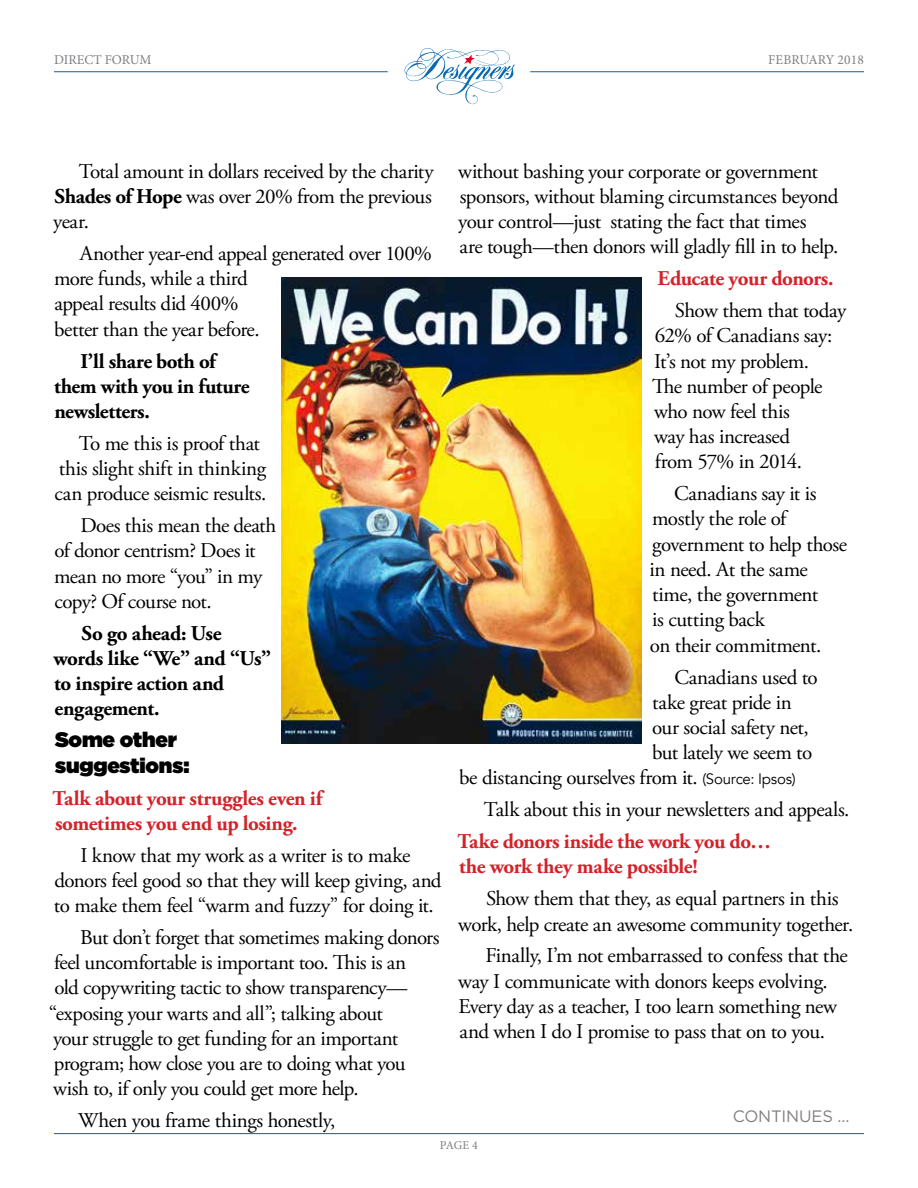
<style>
.page{position:relative;width:918px;height:1188px;background:#fff}
.page>*{position:absolute;margin:0;border:0;box-sizing:border-box;transform-origin:0 0}
.t1{font:21px/25.2px "Adobe Garamond Pro";letter-spacing:-.02em;color:#000}
.t2{font:700 21px/25.2px "Adobe Garamond Pro";letter-spacing:-.025em;color:#d2232a}
.t3{font:700 21px/25.2px "Adobe Garamond Pro";letter-spacing:-.02em;color:#000}
.t4{font:900 21px/25.2px "Gotham";letter-spacing:-.01em;color:#000}
.t5{font:16.5px "Gotham";letter-spacing:-.01em;color:#807f83}
.t6{font:13.5px "Minion Pro";color:#807f83}
.t7{font:12px "Minion Pro";color:#807f83}
.s1{font-weight:700}
.s2{font-family:"Avenir";font-size:15px}
</style>
<div class="page">
<hr style="left:54px;top:71px;width:334px;height:1px;background:#0065a4">
<hr style="left:530px;top:71px;width:334px;height:1px;background:#0065a4">
<svg style="left:404px;top:48px;width:111px;height:56px"></svg>
<hr style="left:54px;top:1133px;width:810px;height:1px;background:#0065a4">
<img style="left:281px;top:277px;width:360px;height:466px">
<p class="t6" style="left:54px;top:50px;width:99px">DIRECT FORUM</p>
<p class="t6" style="left:768px;top:50px;width:97px">FEBRUARY 2018</p>
<p class="t1" style="left:53px;top:159px;width:382px;text-align:justify;text-indent:26px">Total amount in dollars received by the charity <span class="s1">Shades of Hope</span> was over 20% from the previous year.</p>
<p class="t1" style="left:54px;top:242px;width:379px;text-indent:26px">Another year-end appeal generated over 100% more funds, while a third<br>appeal results did 400%<br>better than the year before.</p>
<p class="t3" style="left:54px;top:349px;width:197px;text-indent:26px">I’ll share both of them with you in future newsletters.</p>
<p class="t1" style="left:55px;top:431px;width:213px;text-indent:24px">To me this is proof that this slight shift in thinking can produce seismic results.</p>
<p class="t1" style="left:54px;top:514px;width:224px;text-indent:26px">Does this mean the death of donor centrism? Does it mean no more “you” in my copy? Of course not.</p>
<p class="t3" style="left:53px;top:621px;width:219px;text-indent:28px">So go ahead: Use words like “We” and “Us” to inspire action and engagement.</p>
<p class="t4" style="left:55px;top:727px;width:136px">Some other suggestions:</p>
<p class="t2" style="left:52px;top:786px;width:271px">Talk about your struggles even if sometimes you end up losing.</p>
<p class="t1" style="left:54px;top:843px;width:389px;text-align:center">I know that my work as a writer is to make donors feel good so that they will keep giving, and to make them feel “warm and fuzzy” for doing it.</p>
<p class="t1" style="left:49px;top:925px;width:392px;text-indent:31px">But don’t forget that sometimes making donors feel uncomfortable is important too. This is an<br>old copywriting tactic to show transparency— “exposing your warts and all”; talking about<br>your struggle to get funding for an important program; how close you are to doing what you wish to, if only you could get more help.</p>
<p class="t1" style="left:78px;top:1109px;width:259px">When you frame things honestly,</p>
<p class="t1" style="left:458px;top:159px;width:382px">without bashing your corporate or government sponsors, without blaming circumstances beyond your control—just stating the fact that times<br>are tough—then donors will gladly fill in to help.</p>
<p class="t2" style="left:658px;top:266px;width:178px">Educate your donors.</p>
<p class="t1" style="left:652px;top:299px;width:196px;text-indent:23px">Show them that today<br>62% of Canadians say:<br>It’s not my problem.<br>The number of people who now feel this<br>way has increased<br>from 57% in 2014.</p>
<p class="t1" style="left:650px;top:482px;width:199px;text-indent:25px">Canadians say it is mostly the role of government to help those in need. At the same time, the government<br>is cutting back<br>on their commitment.</p>
<p class="t1" style="left:674px;top:665px;width:145px">Canadians used to</p>
<p class="t1" style="left:652px;top:690px;width:141px">take great pride in</p>
<p class="t1" style="left:652px;top:715px;width:158px">our social safety net,</p>
<p class="t1" style="left:652px;top:741px;width:162px">but lately we seem to</p>
<p class="t1" style="left:459px;top:766px;width:338px">be distancing ourselves from it. <span class="s2">(Source: Ipsos)</span></p>
<p class="t1" style="left:484px;top:798px;width:367px">Talk about this in your newsletters and appeals.</p>
<p class="t2" style="left:457px;top:829px;width:315px">Take donors inside the work you do… the work they make possible!</p>
<p class="t1" style="left:458px;top:887px;width:396px;text-indent:28px">Show them that they, as equal partners in this work, help create an awesome community together.</p>
<p class="t1" style="left:458px;top:944px;width:391px;text-indent:27px">Finally, I’m not embarrassed to confess that the way I communicate with donors keeps evolving.<br>Every day as a teacher, I too learn something new and when I do I promise to pass that on to you.</p>
<p class="t5" style="left:733px;top:1107px;width:118px">CONTINUES ...</p>
<p class="t7" style="left:440px;top:1137px;width:40px">PAGE 4</p>
</div>
